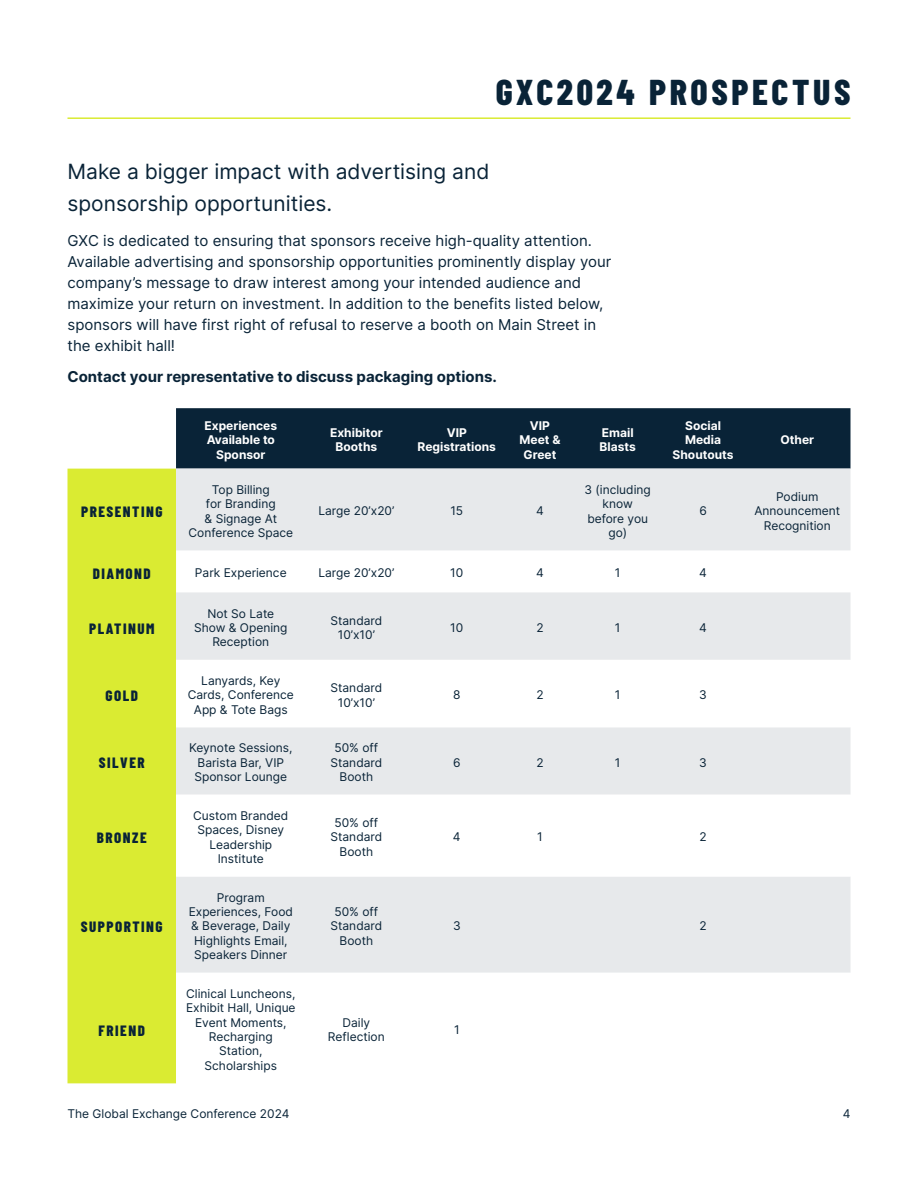
<style>
.page{position:relative;width:918px;height:1188px;background:#fff}
.page>*{position:absolute;margin:0;border:0;box-sizing:border-box;transform-origin:0 0}
.Paragraph_Style_3{font:800 36px "Barlow Condensed";letter-spacing:.1em;color:#092337}
.Paragraph_Style_13{font:21px/32.4px "Inter";color:#092337}
.Paragraph_Style_13-2{font:15px/21px "Inter";color:#092337}
.Heading_3_-_left{font:800 15px "Barlow Condensed";letter-spacing:.1em;color:#092337}
.Paragraph_Style_13-3{font:700 15px "Inter";color:#092337}
.Heading_3_-_left-2{font:12px/14.4px "Inter";color:#092337;text-align:center}
.Heading_3_-_left-3{font:700 12px/14.4px "Inter";color:#fff;text-align:center}
.Paragraph_Style_13-4{font:12px "Inter";color:#092337}
</style>
<div class="page">
<hr style="left:68px;top:117px;width:782px;height:2px;background:#daeb32">
<div style="left:176px;top:408px;width:674px;height:61px;background:#092337"></div>
<div style="left:68px;top:469px;width:108px;height:614px;background:#daeb32"></div>
<svg style="left:176px;top:469px;width:674px;height:191px;fill:#e7e9eb"></svg>
<svg style="left:176px;top:727px;width:674px;height:246px;fill:#e7e9eb"></svg>
<p class="Paragraph_Style_3" style="left:496px;top:70px;width:356px">GXC2024 PROSPECTUS</p>
<p class="Paragraph_Style_13" style="left:68px;top:154px;width:423px">Make a bigger impact with advertising and sponsorship opportunities.</p>
<p class="Paragraph_Style_13-2" style="left:68px;top:229px;width:545px">GXC is dedicated to ensuring that sponsors receive high-quality attention.<br>Available advertising and sponsorship opportunities prominently display your company’s message to draw interest among your intended audience and maximize your return on investment. In addition to the benefits listed below, sponsors will have first right of refusal to reserve a booth on Main Street in the exhibit hall!</p>
<p class="Paragraph_Style_13-3" style="left:68px;top:365px;width:431px">Contact your representative to discuss packaging options.</p>
<p class="Heading_3_-_left-3" style="left:204px;top:418px;width:74px">Experiences</p>
<p class="Heading_3_-_left-3" style="left:207px;top:432px;width:70px">Available to<br>Sponsor</p>
<p class="Heading_3_-_left-3" style="left:418px;top:425px;width:80px">VIP<br>Registrations</p>
<p class="Heading_3_-_left-3" style="left:520px;top:418px;width:42px">VIP<br>Meet &amp;<br>Greet</p>
<p class="Heading_3_-_left-3" style="left:602px;top:425px;width:33px">Email</p>
<p class="Heading_3_-_left-3" style="left:330px;top:425px;width:54px">Exhibitor</p>
<p class="Heading_3_-_left-3" style="left:336px;top:439px;width:43px">Booths</p>
<p class="Heading_3_-_left-3" style="left:600px;top:439px;width:38px">Blasts</p>
<p class="Heading_3_-_left" style="left:81px;top:502px;width:83px">PRESENTING</p>
<p class="Heading_3_-_left-2" style="left:188px;top:482px;width:106px">Top Billing<br>for Branding<br>&amp; Signage At<br>Conference Space</p>
<p class="Heading_3_-_left-2" style="left:318px;top:504px;width:77px">Large 20’x20’</p>
<p class="Heading_3_-_left-2" style="left:450px;top:504px;width:14px">15</p>
<p class="Heading_3_-_left-2" style="left:536px;top:504px;width:9px">4</p>
<p class="Heading_3_-_left-2" style="left:585px;top:482px;width:68px">3 (including know before you go)</p>
<p class="Heading_3_-_left-3" style="left:673px;top:418px;width:62px">Social<br>Media<br>Shoutouts</p>
<p class="Heading_3_-_left-2" style="left:699px;top:504px;width:9px">6</p>
<p class="Heading_3_-_left" style="left:93px;top:564px;width:60px">DIAMOND</p>
<p class="Heading_3_-_left-2" style="left:195px;top:565px;width:93px">Park Experience</p>
<p class="Heading_3_-_left-2" style="left:318px;top:565px;width:77px">Large 20’x20’</p>
<p class="Heading_3_-_left-2" style="left:450px;top:565px;width:15px">10</p>
<p class="Heading_3_-_left-2" style="left:536px;top:565px;width:9px">4</p>
<p class="Heading_3_-_left-2" style="left:615px;top:565px;width:7px">1</p>
<p class="Heading_3_-_left-2" style="left:699px;top:565px;width:9px">4</p>
<p class="Heading_3_-_left" style="left:89px;top:619px;width:67px">PLATINUM</p>
<p class="Heading_3_-_left" style="left:106px;top:686px;width:34px">GOLD</p>
<p class="Heading_3_-_left" style="left:99px;top:754px;width:47px">SILVER</p>
<p class="Heading_3_-_left" style="left:97px;top:828px;width:51px">BRONZE</p>
<p class="Heading_3_-_left" style="left:81px;top:917px;width:83px">SUPPORTING</p>
<p class="Heading_3_-_left" style="left:99px;top:1021px;width:48px">FRIEND</p>
<p class="Heading_3_-_left-2" style="left:194px;top:606px;width:95px">Not So Late<br>Show &amp; Opening<br>Reception</p>
<p class="Heading_3_-_left-2" style="left:331px;top:613px;width:53px">Standard<br>10’x10’</p>
<p class="Heading_3_-_left-2" style="left:450px;top:620px;width:15px">10</p>
<p class="Heading_3_-_left-2" style="left:536px;top:620px;width:9px">2</p>
<p class="Heading_3_-_left-2" style="left:615px;top:620px;width:7px">1</p>
<p class="Heading_3_-_left-2" style="left:699px;top:620px;width:9px">4</p>
<p class="Heading_3_-_left-2" style="left:188px;top:673px;width:108px">Lanyards, Key<br>Cards, Conference<br>App &amp; Tote Bags</p>
<p class="Heading_3_-_left-2" style="left:331px;top:680px;width:53px">Standard<br>10’x10’</p>
<p class="Heading_3_-_left-2" style="left:453px;top:688px;width:9px">8</p>
<p class="Heading_3_-_left-2" style="left:536px;top:688px;width:9px">2</p>
<p class="Heading_3_-_left-2" style="left:615px;top:688px;width:7px">1</p>
<p class="Heading_3_-_left-2" style="left:699px;top:688px;width:9px">3</p>
<p class="Heading_3_-_left-2" style="left:189px;top:741px;width:105px">Keynote Sessions,<br>Barista Bar, VIP<br>Sponsor Lounge</p>
<p class="Heading_3_-_left-2" style="left:331px;top:741px;width:53px">50% off<br>Standard<br>Booth</p>
<p class="Heading_3_-_left-2" style="left:193px;top:808px;width:97px">Custom Branded<br>Spaces, Disney<br>Leadership<br>Institute</p>
<p class="Heading_3_-_left-2" style="left:331px;top:815px;width:53px">50% off<br>Standard<br>Booth</p>
<p class="Heading_3_-_left-2" style="left:189px;top:890px;width:106px">Program<br>Experiences, Food &amp; Beverage, Daily<br>Highlights Email,<br>Speakers Dinner</p>
<p class="Heading_3_-_left-2" style="left:331px;top:904px;width:53px">50% off<br>Standard<br>Booth</p>
<p class="Heading_3_-_left-2" style="left:453px;top:755px;width:9px">6</p>
<p class="Heading_3_-_left-2" style="left:536px;top:755px;width:9px">2</p>
<p class="Heading_3_-_left-2" style="left:615px;top:755px;width:7px">1</p>
<p class="Heading_3_-_left-2" style="left:699px;top:755px;width:9px">3</p>
<p class="Heading_3_-_left-2" style="left:453px;top:830px;width:9px">4</p>
<p class="Heading_3_-_left-2" style="left:537px;top:830px;width:7px">1</p>
<p class="Heading_3_-_left-2" style="left:699px;top:830px;width:9px">2</p>
<p class="Heading_3_-_left-2" style="left:453px;top:919px;width:9px">3</p>
<p class="Heading_3_-_left-2" style="left:699px;top:919px;width:9px">2</p>
<p class="Heading_3_-_left-2" style="left:186px;top:986px;width:111px">Clinical Luncheons,<br>Exhibit Hall, Unique<br>Event Moments,<br>Recharging<br>Station,<br>Scholarships</p>
<p class="Heading_3_-_left-2" style="left:328px;top:1015px;width:58px">Daily<br>Reflection</p>
<p class="Heading_3_-_left-2" style="left:454px;top:1022px;width:7px">1</p>
<p class="Heading_3_-_left-3" style="left:780px;top:432px;width:35px">Other</p>
<p class="Heading_3_-_left-2" style="left:754px;top:489px;width:87px">Podium<br>Announcement<br>Recognition</p>
<p class="Paragraph_Style_13-4" style="left:68px;top:1104px;width:223px">The Global Exchange Conference 2024</p>
<p class="Paragraph_Style_13-4" style="left:843px;top:1104px;width:9px">4</p>
</div>
